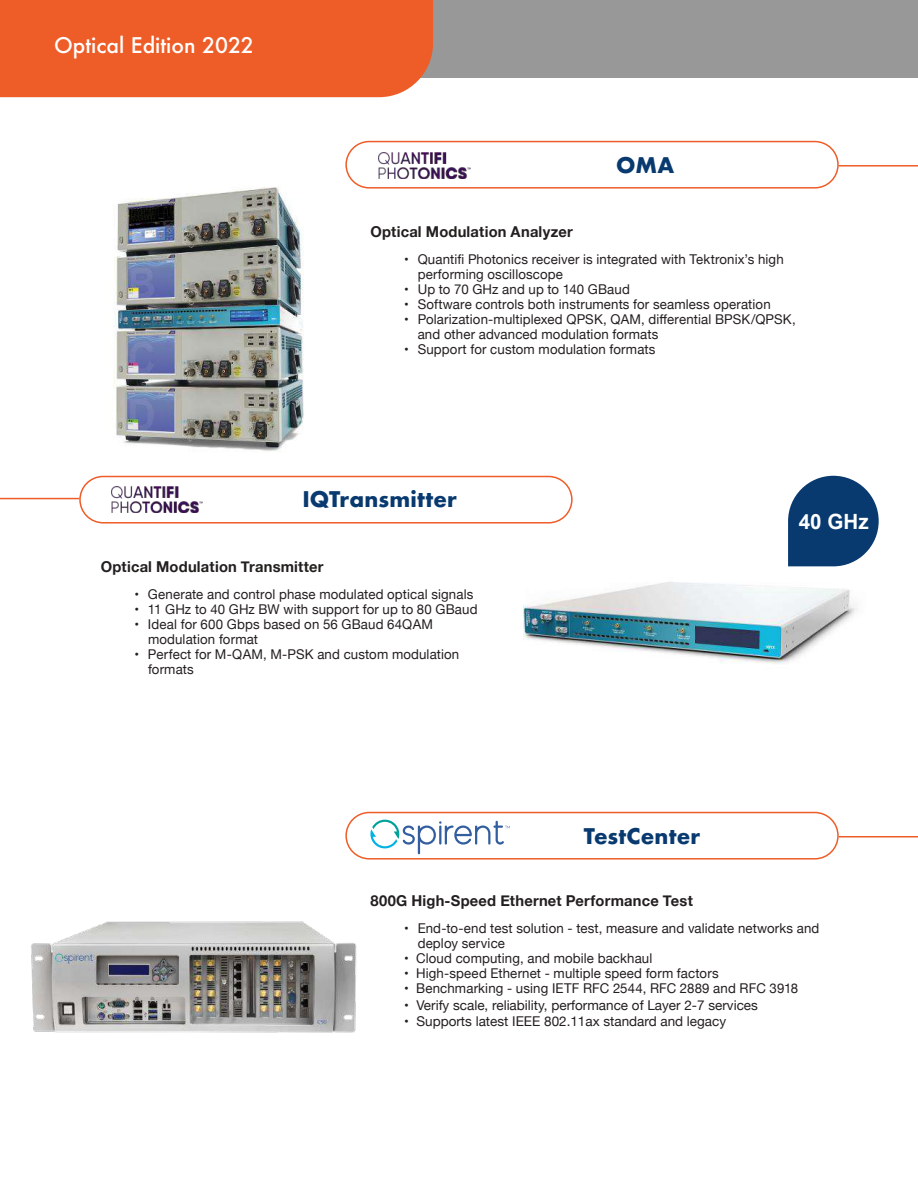
<style>
.page{position:relative;width:918px;height:1188px;background:#fff}
.page>*{position:absolute;margin:0;border:0;box-sizing:border-box;transform-origin:0 0}
.t1{font:700 21px "Futura";letter-spacing:.01em;color:#08396f}
.t2{font:500 21px "Futura";color:#fff}
.t3{font:700 21px "Arial";color:#fff}
.t4{font:700 15px "Helvetica Neue";letter-spacing:.015em;color:#241f1f}
.t5{font:13.5px/15px "Helvetica Neue";letter-spacing:.01em;color:#241f1f}
</style>
<div class="page">
<div style="left:162px;top:0;width:756px;height:78px;background:#989898"></div>
<div style="left:0;top:0;width:433px;height:97px;background:#ee5c27"></div>
<svg style="left:370px;top:820px;width:140px;height:34px"></svg>
<div style="left:345px;top:141px;width:494px;height:48px;border:2px solid #ee5c27;border-radius:23px"></div>
<div style="left:79px;top:476px;width:494px;height:48px;border:2px solid #ee5c27;border-radius:23px"></div>
<div style="left:345px;top:812px;width:494px;height:48px;border:2px solid #ee5c27;border-radius:23px"></div>
<hr style="left:839px;top:165px;width:79px;height:2px;background:#ee5c27">
<hr style="left:0;top:498px;width:79px;height:1px;background:#ee5c27">
<hr style="left:839px;top:836px;width:79px;height:1px;background:#ee5c27">
<img style="left:524px;top:566px;width:334px;height:98px">
<img style="left:112px;top:487px;width:91px;height:26px">
<svg style="left:788px;top:476px;width:91px;height:90px"></svg>
<img style="left:113px;top:187px;width:191px;height:264px">
<img style="left:379px;top:152px;width:91px;height:26px">
<img style="left:31px;top:921px;width:326px;height:112px">
<h1 class="t2" style="left:54px;top:31px;width:201px">Optical Edition 2022</h1>
<h1 class="t1" style="left:616px;top:150px;width:60px">OMA</h1>
<p class="t4" style="left:370px;top:220px;width:204px">Optical Modulation Analyzer</p>
<p class="t5" style="left:418px;top:252px;width:368px;text-indent:-14px">• Quantifi Photonics receiver is integrated with Tektronix’s high performing oscilloscope</p>
<p class="t5" style="left:404px;top:282px;width:227px">• Up to 70 GHz and up to 140 GBaud</p>
<p class="t5" style="left:404px;top:297px;width:368px">• Software controls both instruments for seamless operation</p>
<p class="t5" style="left:418px;top:312px;width:380px;text-indent:-14px">• Polarization-multiplexed QPSK, QAM, differential BPSK/QPSK, and other advanced modulation formats</p>
<p class="t5" style="left:404px;top:342px;width:253px">• Support for custom modulation formats</p>
<h1 class="t1" style="left:302px;top:484px;width:156px">IQTransmitter</h1>
<h1 class="t3" style="left:799px;top:508px;width:71px">40 GHz</h1>
<p class="t4" style="left:101px;top:554px;width:224px">Optical Modulation Transmitter</p>
<p class="t5" style="left:135px;top:587px;width:340px">• Generate and control phase modulated optical signals</p>
<p class="t5" style="left:135px;top:602px;width:345px">• 11 GHz to 40 GHz BW with support for up to 80 GBaud</p>
<p class="t5" style="left:148px;top:617px;width:286px;text-indent:-14px">• Ideal for 600 Gbps based on 56 GBaud 64QAM modulation format</p>
<p class="t5" style="left:148px;top:647px;width:313px;text-indent:-14px">• Perfect for M-QAM, M-PSK and custom modulation formats</p>
<h1 class="t1" style="left:584px;top:821px;width:118px">TestCenter</h1>
<p class="t4" style="left:370px;top:889px;width:324px">800G High-Speed Ethernet Performance Test</p>
<p class="t5" style="left:418px;top:922px;width:403px;text-indent:-14px">• End-to-end test solution - test, measure and validate networks and deploy service</p>
<p class="t5" style="left:404px;top:952px;width:250px">• Cloud computing, and mobile backhaul</p>
<p class="t5" style="left:404px;top:967px;width:316px">• High-speed Ethernet - multiple speed form factors</p>
<p class="t5" style="left:404px;top:982px;width:396px">• Benchmarking - using IETF RFC 2544, RFC 2889 and RFC 3918</p>
<p class="t5" style="left:404px;top:998px;width:355px">• Verify scale, reliability, performance of Layer 2-7 services</p>
<p class="t5" style="left:404px;top:1014px;width:324px">• Supports latest IEEE 802.11ax standard and legacy</p>
</div>
